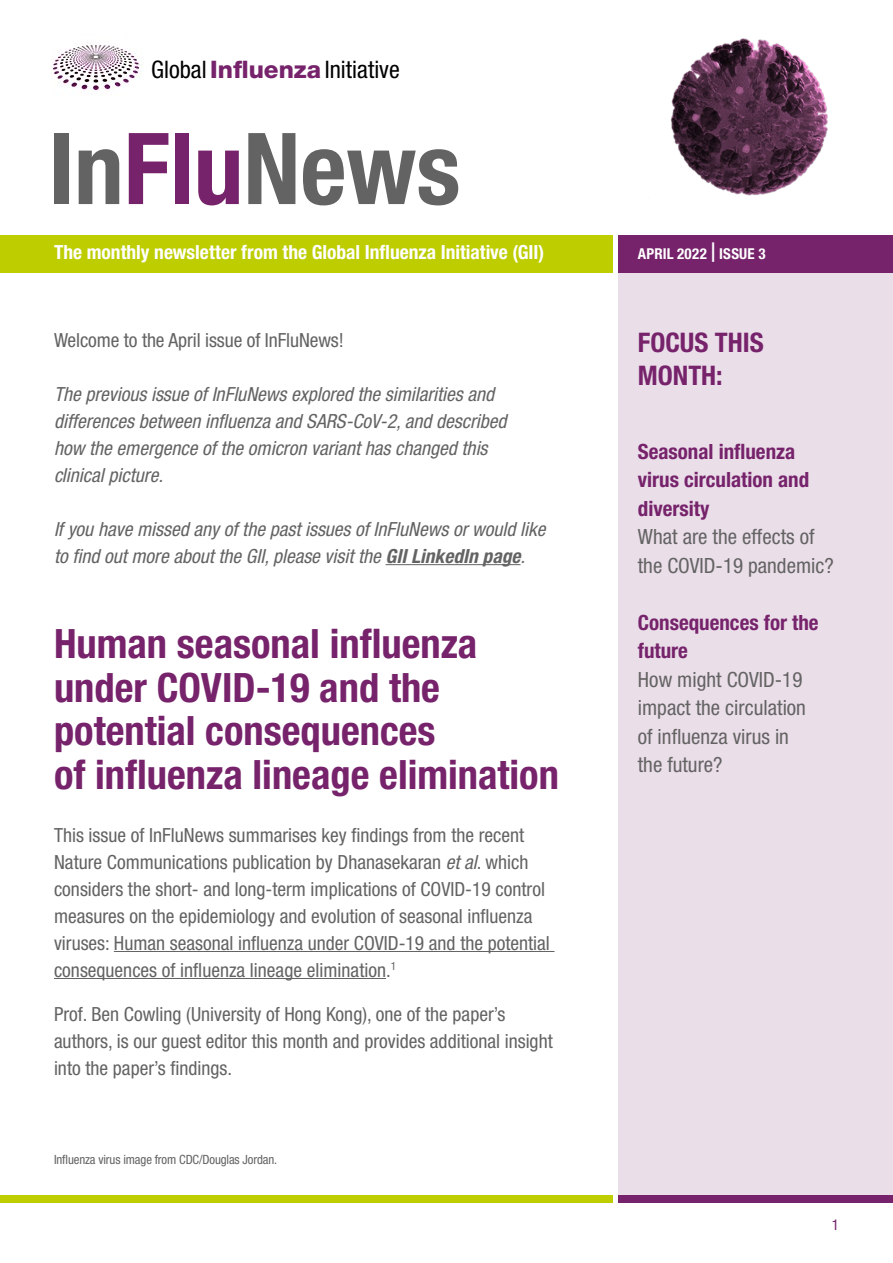
<style>
.page{position:relative;width:893px;height:1263px;background:#fff}
.page>*{position:absolute;margin:0;border:0;box-sizing:border-box;transform-origin:0 0}
.t1{font:700 condensed 99.45px "Helvetica Neue LT Std";color:#646363}
.t2{font:700 condensed 40.5px/43.5px "Helvetica Neue LT Std";color:#76236b}
.t3{font:700 condensed 27px/33px "Helvetica Neue LT Std";color:#76236b}
.t4{font:condensed 24.15px "Helvetica Neue LT Std";color:#000}
.t5{font:condensed 21px/28.5px "Helvetica Neue LT Std";color:#646363}
.t6{font:700 condensed 21px/28.5px "Helvetica Neue LT Std";color:#76236b}
.t7{font:condensed 19.5px/27px "Helvetica Neue LT Std";color:#646363}
.t8{font:italic condensed 19.5px/27px "Helvetica Neue LT Std";color:#646363}
.t9{font:700 condensed 19.5px "Helvetica Neue LT Std";color:#fff}
.t10{font:700 condensed 15px "Helvetica Neue LT Std";letter-spacing:.01em;color:#fff}
.t11{font:condensed 15px "Helvetica Neue LT Std";color:#76236b}
.t12{font:condensed 12.75px "Helvetica Neue LT Std";letter-spacing:-.01em;color:#646363}
.s1{font-weight:800;font-stretch:normal;color:#76236b}
.s2{color:#76236b}
.s3{font-family:"Helvetica LT Std";font-size:19.5px}
.s4{font-weight:700}
.s5{font-style:italic}
</style>
<div class="page">
<div style="left:619px;top:265px;width:274px;height:937px;background:#eadee9"></div>
<div style="left:0;top:235px;width:613px;height:37px;background:#bdcd00"></div>
<div style="left:619px;top:235px;width:274px;height:37px;background:#76236b"></div>
<img style="left:52px;top:41px;width:91px;height:53px">
<div style="left:0;top:1195px;width:613px;height:7px;background:#bdcd00"></div>
<div style="left:619px;top:1195px;width:274px;height:7px;background:#76236b"></div>
<img style="left:670px;top:38px;width:157px;height:158px">
<hr style="left:386px;top:564px;width:134px;height:1px;background:#646363">
<hr style="left:114px;top:951px;width:440px;height:1px;background:#646363">
<hr style="left:54px;top:978px;width:332px;height:1px;background:#646363">
<p class="t4" style="left:151px;top:55px;width:250px">Global<span class="s1">Influenza</span> Initiative</p>
<p class="t1" style="left:48px;top:108px;width:414px">In<span class="s2">Flu</span>News</p>
<p class="t9" style="left:54px;top:240px;width:492px">The monthly newsletter from the Global Influenza Initiative (GII)</p>
<p class="t10" style="left:638px;top:244px;width:129px">APRIL 2022 <span class="s3">|</span> ISSUE 3</p>
<p class="t7" style="left:54px;top:326px;width:291px">Welcome to the April issue of InFluNews!</p>
<p class="t8" style="left:54px;top:381px;width:454px">The previous issue of InFluNews explored the similarities and differences between influenza and SARS-CoV-2, and described how the emergence of the omicron variant has changed this clinical picture.</p>
<p class="t8" style="left:54px;top:516px;width:493px">If you have missed any of the past issues of InFluNews or would like to find out more about the GII, please visit the <span class="s4">GII LinkedIn page</span>.</p>
<p class="t2" style="left:54px;top:622px;width:506px">Human seasonal influenza under COVID-19 and the potential consequences<br>of influenza lineage elimination</p>
<p class="t7" style="left:54px;top:821px;width:497px">This issue of InFluNews summarises key findings from the recent Nature Communications publication by Dhanasekaran <span class="s5">et al</span>. which considers the short- and long-term implications of COVID-19 control measures on the epidemiology and evolution of seasonal influenza viruses: Human seasonal influenza under COVID-19 and the potential consequences of influenza lineage elimination.<sup>1</sup></p>
<p class="t7" style="left:54px;top:1000px;width:500px">Prof. Ben Cowling (University of Hong Kong), one of the paper’s authors, is our guest editor this month and provides additional insight into the paper’s findings.</p>
<p class="t12" style="left:54px;top:1152px;width:225px">Influenza virus image from CDC/Douglas Jordan.</p>
<p class="t3" style="left:638px;top:326px;width:127px">FOCUS THIS<br>MONTH:</p>
<p class="t6" style="left:638px;top:437px;width:173px">Seasonal influenza virus circulation and diversity</p>
<p class="t5" style="left:638px;top:522px;width:197px">What are the effects of the COVID-19 pandemic?</p>
<p class="t6" style="left:638px;top:607px;width:182px">Consequences for the future</p>
<p class="t5" style="left:638px;top:665px;width:170px">How might COVID-19 impact the circulation of influenza virus in the future?</p>
<p class="t11" style="left:832px;top:1216px;width:9px">1</p>
</div>
